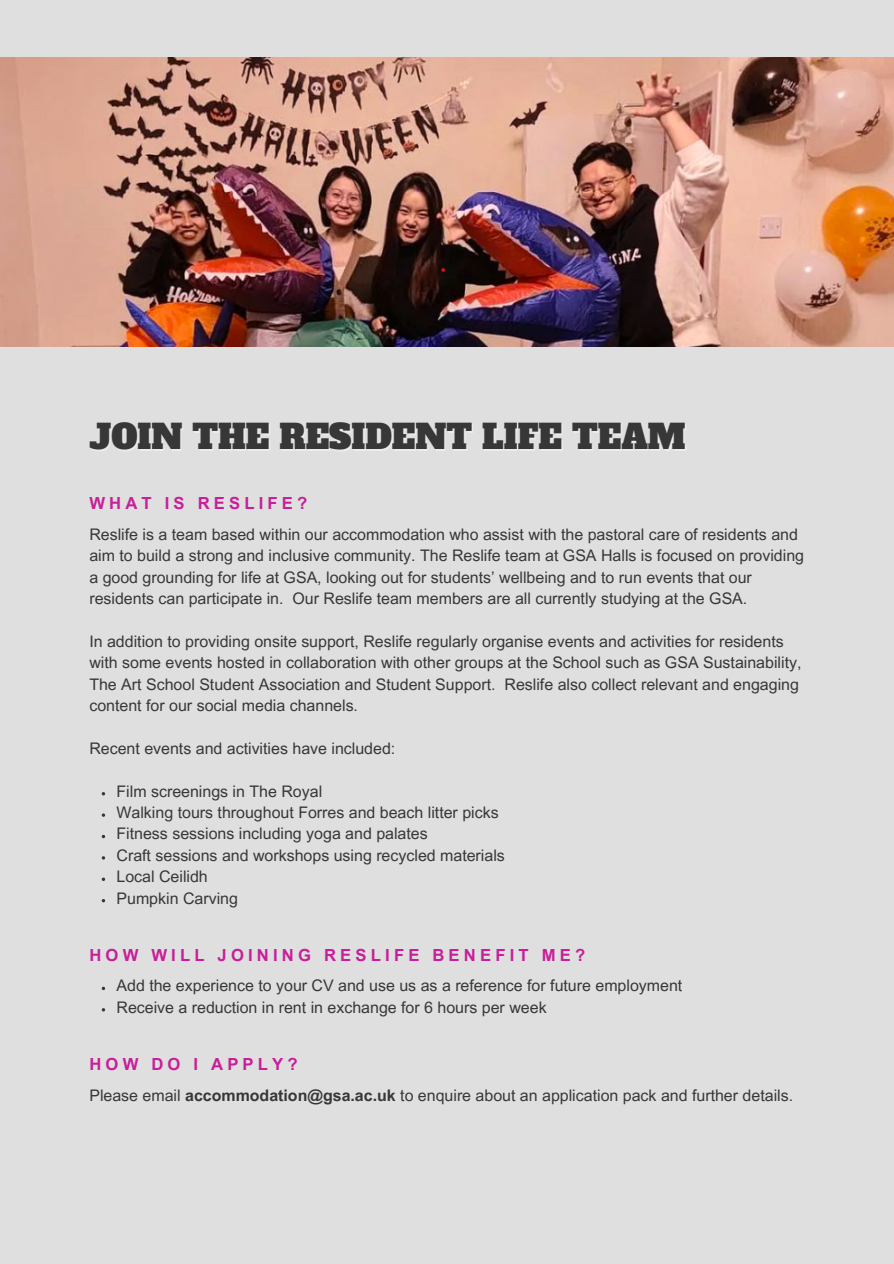
<style>
.page{position:relative;width:894px;height:1264px;background:#fff}
.page>*{position:absolute;margin:0;border:0;box-sizing:border-box;transform-origin:0 0}
.t1{font:33px "Alfa Slab One";color:#373737}
.t2{font:700 16.65px "Arial MT Pro";letter-spacing:.25em;color:#c81e9a}
.t3{font:15.9px/21.3px "Arial MT Pro";color:#373737}
.s1{font-weight:700}
</style>
<div class="page">
<div style="left:0;top:0;width:893px;height:1263px;background:#dfdfdf"></div>
<img style="left:0;top:58px;width:893px;height:288px">
<svg style="left:102px;top:877px;width:3px;height:4px"></svg>
<h1 class="t1" style="left:89px;top:415px;width:597px">JOIN THE RESIDENT LIFE TEAM</h1>
<p class="t2" style="left:89px;top:497px;width:219px">WHAT IS RESLIFE?</p>
<p class="t3" style="left:89px;top:525px;width:716px">Reslife is a team based within our accommodation who assist with the pastoral care of residents and aim to build a strong and inclusive community. The Reslife team at GSA Halls is focused on providing a good grounding for life at GSA, looking out for students’ wellbeing and to run events that our residents can participate in. Our Reslife team members are all currently studying at the GSA.</p>
<p class="t3" style="left:89px;top:632px;width:713px">In addition to providing onsite support, Reslife regularly organise events and activities for residents with some events hosted in collaboration with other groups at the School such as GSA Sustainability, The Art School Student Association and Student Support. Reslife also collect relevant and engaging content for our social media channels.</p>
<p class="t3" style="left:89px;top:739px;width:307px">Recent events and activities have included:</p>
<p class="t3" style="left:116px;top:782px;width:390px">Film screenings in The Royal<br>Walking tours throughout Forres and beach litter picks Fitness sessions including yoga and palates<br>Craft sessions and workshops using recycled materials Local Ceilidh<br>Pumpkin Carving</p>
<p class="t2" style="left:89px;top:948px;width:497px">HOW WILL JOINING RESLIFE BENEFIT ME?</p>
<p class="t3" style="left:116px;top:977px;width:567px">Add the experience to your CV and use us as a reference for future employment<br>Receive a reduction in rent in exchange for 6 hours per week</p>
<p class="t2" style="left:89px;top:1058px;width:210px">HOW DO I APPLY?</p>
<p class="t3" style="left:89px;top:1086px;width:705px">Please email <span class="s1">accommodation@gsa.ac.uk</span> to enquire about an application pack and further details.</p>
</div>
